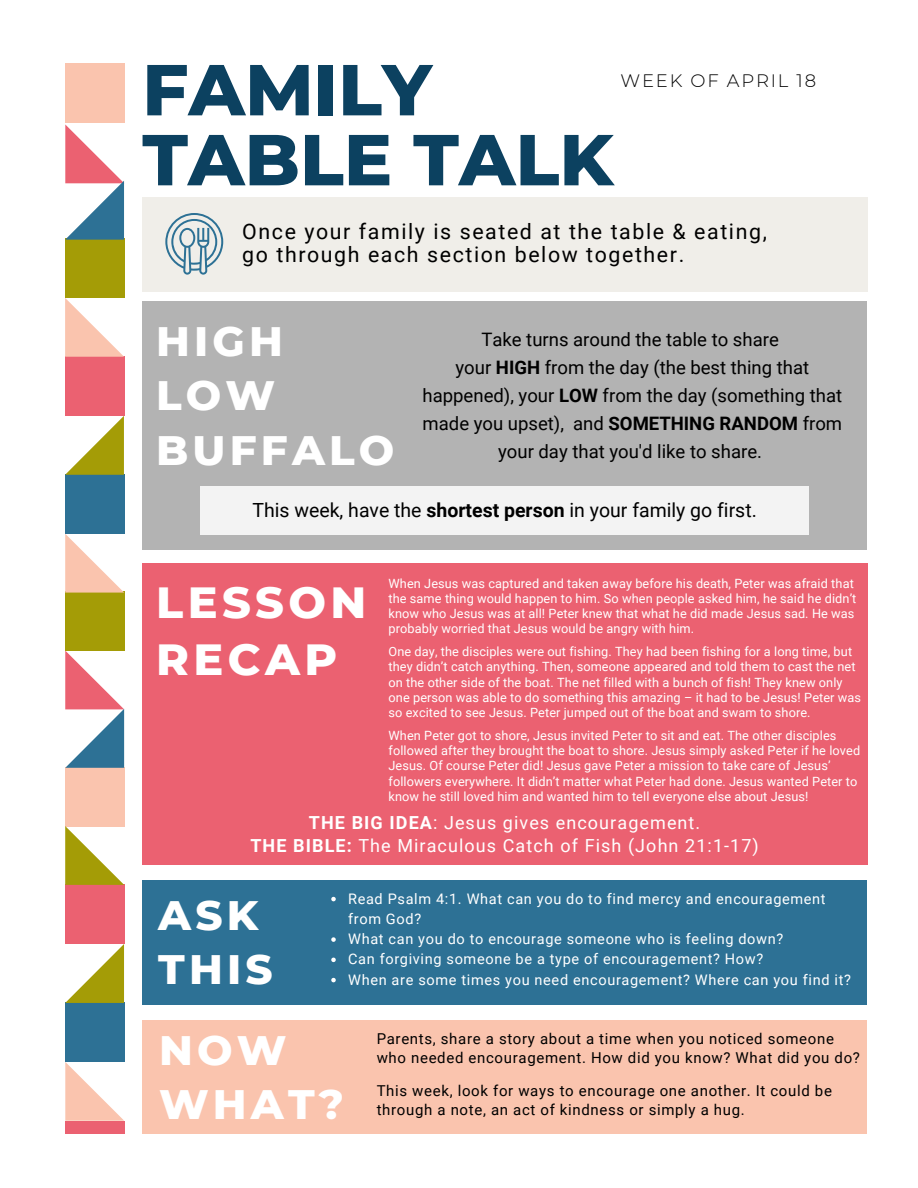
<style>
.page{position:relative;width:918px;height:1188px;background:#fff}
.page>*{position:absolute;margin:0;border:0;box-sizing:border-box;transform-origin:0 0}
.t1{font:800 72px "Montserrat";color:#0c4160}
.t2{font:800 44.55px/57.6px "Montserrat";letter-spacing:.1em;color:#fff}
.t3{font:800 42px/54.3px "Montserrat";letter-spacing:.1em;color:#fff}
.t4{font:21.3px "Roboto";letter-spacing:.075em;color:#000}
.t5{font:19.5px "Roboto";color:#000}
.t6{font:18.6px/27.8px "Roboto";color:#000;text-align:center}
.t7{font:18px "Roboto";letter-spacing:.06em;color:#fff}
.t8{font:300 18px "Montserrat";letter-spacing:.1em;color:#000}
.t9{font:15px/19.2px "Roboto";letter-spacing:.045em;color:#000}
.t10{font:14.55px/20.2px "Roboto";letter-spacing:.045em;color:#fff}
.t11{font:12.75px/15.1px "Roboto";letter-spacing:.01em;color:#fff}
.s1{font-weight:700}
</style>
<div class="page">
<div style="left:142px;top:197px;width:725px;height:94px;background:#f0eee9"></div>
<svg style="left:165px;top:213px;width:58px;height:62px"></svg>
<div style="left:142px;top:301px;width:725px;height:249px;background:#b3b3b3"></div>
<div style="left:200px;top:486px;width:609px;height:48px;background:#f3f3f3"></div>
<div style="left:142px;top:563px;width:726px;height:302px;background:#eb6171"></div>
<div style="left:142px;top:881px;width:725px;height:124px;background:#2d7195"></div>
<svg style="left:331px;top:897px;width:5px;height:4px"></svg>
<svg style="left:331px;top:937px;width:5px;height:5px"></svg>
<svg style="left:331px;top:958px;width:5px;height:4px"></svg>
<svg style="left:331px;top:978px;width:5px;height:4px"></svg>
<div style="left:142px;top:1021px;width:725px;height:113px;background:#fac4ae"></div>
<div style="left:65px;top:63px;width:59px;height:60px;background:#fac4ae"></div>
<div style="left:65px;top:592px;width:59px;height:59px;background:#a49c06"></div>
<div style="left:65px;top:239px;width:59px;height:59px;background:#a49c06"></div>
<div style="left:65px;top:767px;width:59px;height:59px;background:#fac4ae"></div>
<div style="left:65px;top:475px;width:59px;height:59px;background:#2d7195"></div>
<div style="left:65px;top:1003px;width:59px;height:59px;background:#2d7195"></div>
<div style="left:65px;top:356px;width:59px;height:59px;background:#eb6171"></div>
<div style="left:65px;top:884px;width:59px;height:60px;background:#eb6171"></div>
<svg style="left:65px;top:124px;width:59px;height:116px"></svg>
<svg style="left:65px;top:651px;width:59px;height:117px"></svg>
<svg style="left:65px;top:416px;width:59px;height:59px"></svg>
<svg style="left:65px;top:944px;width:59px;height:59px"></svg>
<svg style="left:65px;top:298px;width:59px;height:59px"></svg>
<svg style="left:65px;top:826px;width:59px;height:59px"></svg>
<svg style="left:65px;top:534px;width:59px;height:59px"></svg>
<svg style="left:65px;top:1062px;width:59px;height:59px"></svg>
<div style="left:65px;top:1121px;width:59px;height:13px;background:#eb6171"></div>
<p class="t1" style="left:142px;top:46px;width:291px">FAMILY</p>
<p class="t1" style="left:142px;top:116px;width:473px">TABLE TALK</p>
<p class="t8" style="left:620px;top:70px;width:197px">WEEK OF APRIL 18</p>
<p class="t4" style="left:242px;top:219px;width:526px">Once your family is seated at the table &amp; eating,</p>
<p class="t4" style="left:242px;top:242px;width:444px">go through each section below together.</p>
<p class="t3" style="left:156px;top:313px;width:128px">HIGH</p>
<p class="t3" style="left:156px;top:368px;width:121px">LOW</p>
<p class="t3" style="left:156px;top:423px;width:240px">BUFFALO</p>
<p class="t5" style="left:252px;top:499px;width:506px">This week, have the <span class="s1">shortest person</span> in your family go first.</p>
<p class="t6" style="left:481px;top:326px;width:299px">Take turns around the table to share</p>
<p class="t6" style="left:423px;top:354px;width:421px">your <span class="s1">HIGH</span> from the day (the best thing that happened), your <span class="s1">LOW</span> from the day (something that made you upset), and <span class="s1">SOMETHING RANDOM</span> from your day that you'd like to share.</p>
<p class="t2" style="left:156px;top:573px;width:212px">LESSON<br>RECAP</p>
<p class="t11" style="left:389px;top:576px;width:469px">When Jesus was captured and taken away before his death, Peter was afraid that the same thing would happen to him. So when people asked him, he said he didn’t know who Jesus was at all! Peter knew that what he did made Jesus sad. He was probably worried that Jesus would be angry with him.</p>
<p class="t11" style="left:389px;top:644px;width:474px">One day, the disciples were out fishing. They had been fishing for a long time, but they didn’t catch anything. Then, someone appeared and told them to cast the net on the other side of the boat. The net filled with a bunch of fish! They knew only one person was able to do something this amazing – it had to be Jesus! Peter was so excited to see Jesus. Peter jumped out of the boat and swam to shore.</p>
<p class="t11" style="left:389px;top:728px;width:473px">When Peter got to shore, Jesus invited Peter to sit and eat. The other disciples followed after they brought the boat to shore. Jesus simply asked Peter if he loved Jesus. Of course Peter did! Jesus gave Peter a mission to take care of Jesus’ followers everywhere. It didn’t matter what Peter had done. Jesus wanted Peter to know he still loved him and wanted him to tell everyone else about Jesus!</p>
<p class="t7" style="left:309px;top:812px;width:393px"><span class="s1">THE BIG IDEA</span>: Jesus gives encouragement.</p>
<p class="t7" style="left:250px;top:835px;width:510px"><span class="s1">THE BIBLE:</span> The Miraculous Catch of Fish (John 21:1-17)</p>
<p class="t3" style="left:158px;top:888px;width:116px">ASK<br>THIS</p>
<p class="t10" style="left:348px;top:889px;width:479px">Read Psalm 4:1. What can you do to find mercy and encouragement from God?</p>
<p class="t10" style="left:348px;top:929px;width:437px">What can you do to encourage someone who is feeling down?</p>
<p class="t10" style="left:348px;top:949px;width:417px">Can forgiving someone be a type of encouragement? How?</p>
<p class="t10" style="left:348px;top:970px;width:504px">When are some times you need encouragement? Where can you find it?</p>
<p class="t3" style="left:159px;top:1023px;width:186px;line-height:53.6px">NOW<br>WHAT?</p>
<p class="t9" style="left:377px;top:1029px;width:485px">Parents, share a story about a time when you noticed someone who needed encouragement. How did you know? What did you do?</p>
<p class="t9" style="left:377px;top:1081px;width:457px">This week, look for ways to encourage one another. It could be through a note, an act of kindness or simply a hug.</p>
</div>
